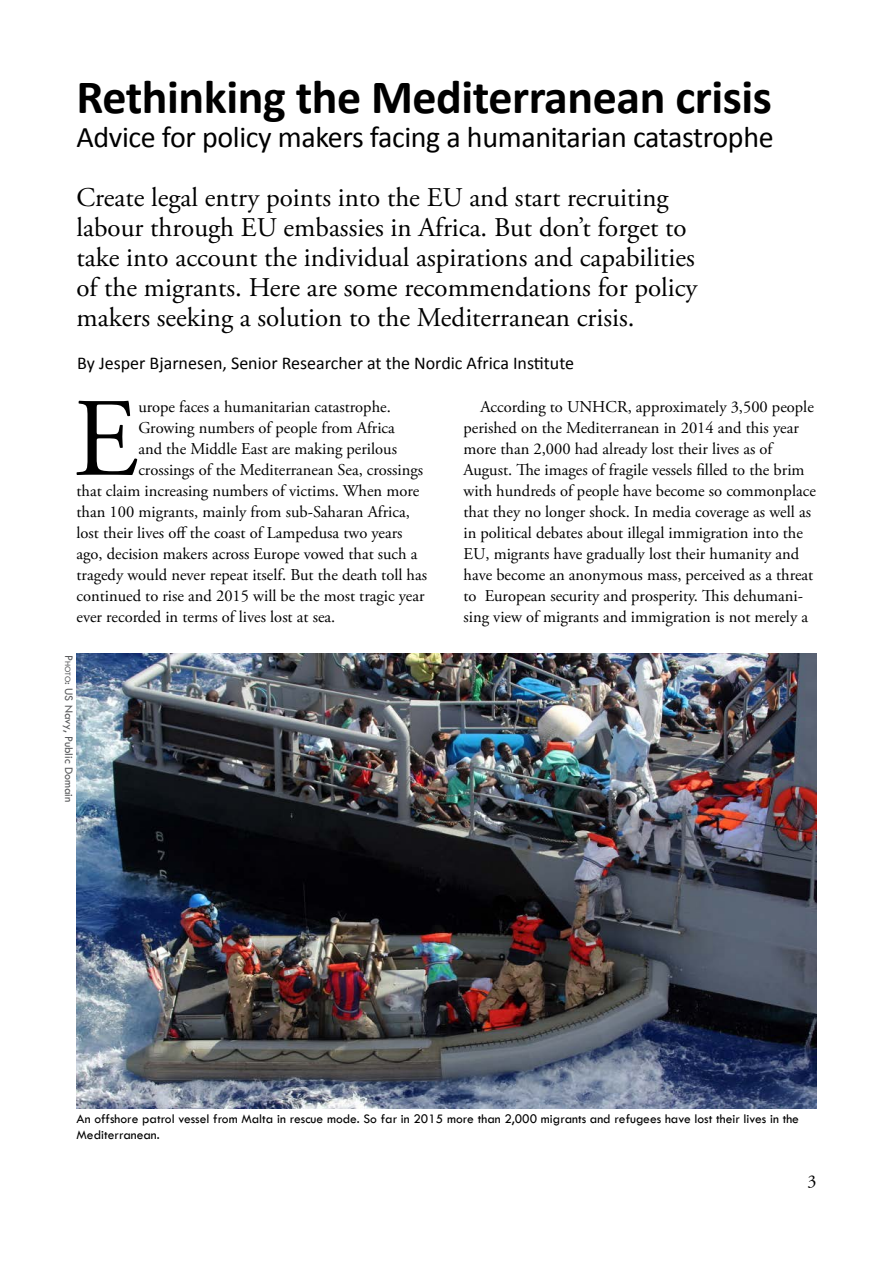
<style>
.page{position:relative;width:893px;height:1263px;background:#fff}
.page>*{position:absolute;margin:0;border:0;box-sizing:border-box;transform-origin:0 0}
.t1{font:111.45px "Adobe Garamond Pro";color:#000}
.t2{font:700 48px "Calibri";letter-spacing:-.01em;color:#000}
.t3{font:30px "Calibri";letter-spacing:-.01em;color:#000}
.t4{font:27px/30px "Adobe Garamond Pro";color:#000}
.t5{font:18px "Calibri";color:#000}
.t6{font:18px "Adobe Garamond Pro";color:#000}
.t7{font:16.5px/21px "Adobe Garamond Pro";color:#000}
.t8{font:13.5px/15.8px "Tw Cen";color:#000}
.t9{font:12px "Tw Cen";color:#58595b}
.s1{font-style:inherit}
.s2{font-size:8.4px}
</style>
<div class="page">
<img style="left:77px;top:653px;width:739px;height:456px">
<h2 class="t2" style="left:77px;top:66px;width:697px">Rethinking the Mediterranean crisis</h2>
<h3 class="t3" style="left:77px;top:118px;width:699px">Advice for policy makers facing a humanitarian catastrophe</h3>
<p class="t4" style="left:77px;top:184px;width:622px">Create legal entry points into the EU and start recruiting labour through EU embassies in Africa. But don’t forget to take into account the individual aspirations and capabilities of the migrants. Here are some recommendations for policy makers seeking a solution to the Mediterranean crisis.</p>
<p class="t5" style="left:77px;top:352px;width:498px">By Jesper Bjarnesen, Senior Researcher at the Nordic Africa Institute</p>
<h1 class="t1" style="left:73px;top:372px;width:67px">E</h1>
<p class="t7" style="left:138px;top:397px;width:254px">urope faces a humanitarian catastrophe.</p>
<p class="t7" style="left:138px;top:418px;width:258px">Growing numbers of people from Africa</p>
<p class="t7" style="left:138px;top:439px;width:260px">and the Middle East are making perilous</p>
<p class="t7" style="left:138px;top:460px;width:286px">crossings of the Mediterranean Sea, crossings</p>
<p class="t7" style="left:77px;top:481px;width:344px">that claim increasing numbers of victims. When more</p>
<p class="t7" style="left:77px;top:502px;width:335px">than 100 migrants, mainly from sub-Saharan Africa,</p>
<p class="t7" style="left:77px;top:523px;width:328px">lost their lives off the coast of Lampedusa two years</p>
<p class="t7" style="left:77px;top:544px;width:343px">ago, decision makers across Europe vowed that such a</p>
<p class="t7" style="left:77px;top:565px;width:352px">tragedy would never repeat itself. But the death toll has</p>
<p class="t7" style="left:77px;top:586px;width:350px">continued to rise and 2015 will be the most tragic year</p>
<p class="t7" style="left:77px;top:607px;width:260px">ever recorded in terms of lives lost at sea.</p>
<p class="t9" style="left:76px;top:655px;width:149px;rotate:90deg"><span class="s1">P</span><span class="s2">hoto</span><span class="s1">:</span> US Navy, Public Domain</p>
<p class="t7" style="left:463px;top:397px;width:354px;text-indent:17px">According to UNHCR, approximately 3,500 people perished on the Mediterranean in 2014 and this year more than 2,000 had already lost their lives as of August. The images of fragile vessels filled to the brim with hundreds of people have become so commonplace that they no longer shock. In media coverage as well as in political debates about illegal immigration into the EU, migrants have gradually lost their humanity and have become an anonymous mass, perceived as a threat to European security and prosperity. This dehumani&shy;sing view of migrants and immigration is not merely a</p>
<p class="t8" style="left:77px;top:1110px;width:724px">An offshore patrol vessel from Malta in rescue mode. So far in 2015 more than 2,000 migrants and refugees have lost their lives in the<br>Mediterranean.</p>
<p class="t6" style="left:807px;top:1170px;width:10px">3</p>
</div>
